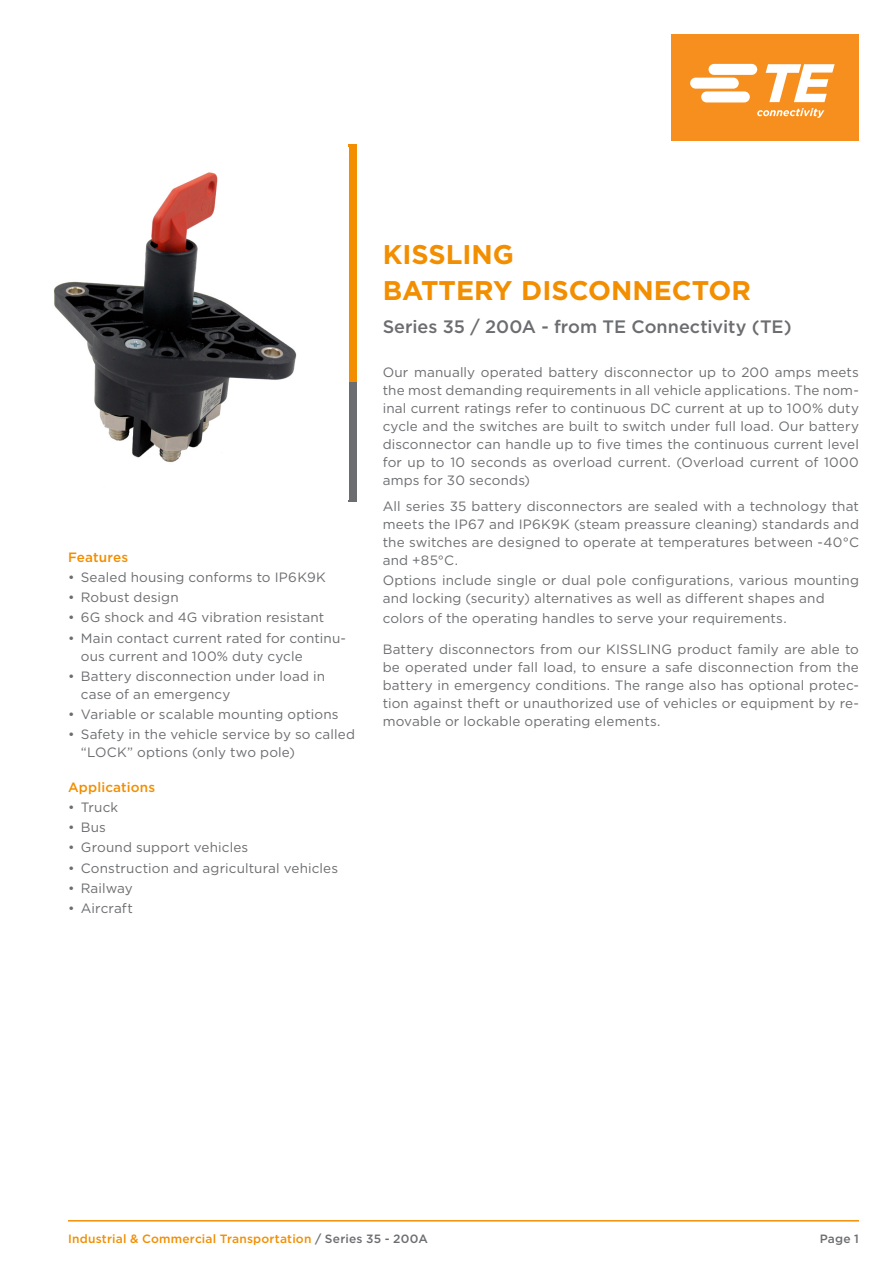
<style>
.page{position:relative;width:893px;height:1263px;background:#fff}
.page>*{position:absolute;margin:0;border:0;box-sizing:border-box;transform-origin:0 0}
.t1{font:700 27px "Gotham";color:#f28e00}
.t2{font:500 18px "Gotham";letter-spacing:-.005em;color:#6c6d70}
.Body_Gray{font:13.5px/18px "Gotham";letter-spacing:.01em;color:#6c6d70}
.Body_Gray-2{font:500 13.5px "Gotham";letter-spacing:.01em;color:#f28e00}
.t3{font:500 12px "Gotham";letter-spacing:.02em;color:#f28e00}
.t4{font:500 12px "Gotham";color:#6c6d70}
.s1{color:#6c6d70}
</style>
<div class="page">
<div style="left:672px;top:34px;width:187px;height:106px;background:#f68f1e"></div>
<svg style="left:690px;top:64px;width:145px;height:54px"></svg>
<hr style="left:68px;top:1220px;width:791px;height:1px;background:#f28e00">
<div style="left:349px;top:145px;width:8px;height:238px;background:#f28e00"></div>
<div style="left:349px;top:383px;width:8px;height:119px;background:#6c6d70"></div>
<img style="left:54px;top:172px;width:243px;height:291px">
<p class="Body_Gray-2" style="left:68px;top:548px;width:62px">Features</p>
<p class="Body_Gray" style="left:68px;top:568px;width:259px">• Sealed housing conforms to IP6K9K</p>
<p class="Body_Gray" style="left:68px;top:588px;width:112px">• Robust design</p>
<p class="Body_Gray" style="left:68px;top:608px;width:258px">• 6G shock and 4G vibration resistant</p>
<p class="Body_Gray" style="left:81px;top:628px;width:267px;text-indent:-13px">• Main contact current rated for continu&shy;ous current and 100% duty cycle</p>
<p class="Body_Gray" style="left:81px;top:667px;width:246px;text-indent:-13px">• Battery disconnection under load in case of an emergency</p>
<p class="Body_Gray" style="left:68px;top:705px;width:272px">• Variable or scalable mounting options</p>
<p class="Body_Gray" style="left:81px;top:725px;width:276px;text-indent:-13px">• Safety in the vehicle service by so called “LOCK” options (only two pole)</p>
<p class="Body_Gray-2" style="left:68px;top:778px;width:89px">Applications</p>
<p class="Body_Gray" style="left:68px;top:798px;width:52px">• Truck</p>
<p class="Body_Gray" style="left:68px;top:818px;width:40px">• Bus</p>
<p class="Body_Gray" style="left:68px;top:838px;width:182px">• Ground support vehicles</p>
<p class="Body_Gray" style="left:68px;top:858px;width:272px">• Construction and agricultural vehicles</p>
<p class="Body_Gray" style="left:68px;top:879px;width:66px">• Railway</p>
<p class="Body_Gray" style="left:68px;top:899px;width:66px">• Aircraft</p>
<p class="t1" style="left:383px;top:236px;width:133px">KISSLING</p>
<p class="t1" style="left:383px;top:272px;width:370px">BATTERY DISCONNECTOR</p>
<p class="t2" style="left:383px;top:315px;width:410px">Series 35 / 200A - from TE Connectivity (TE)</p>
<p class="Body_Gray" style="left:383px;top:362px;width:478px;text-align:justify">Our manually operated battery disconnector up to 200 amps meets the most demanding requirements in all vehicle applications. The nom&shy;inal current ratings refer to continuous DC current at up to 100% duty cycle and the switches are built to switch under full load. Our battery disconnector can handle up to five times the continuous current level for up to 10 seconds as overload current. (Overload current of 1000 amps for 30 seconds)</p>
<p class="Body_Gray" style="left:383px;top:497px;width:478px;text-align:justify">All series 35 battery disconnectors are sealed with a technology that meets the IP67 and IP6K9K (steam preassure cleaning) standards and the switches are designed to operate at temperatures between -40°C and +85°C.</p>
<p class="Body_Gray" style="left:383px;top:571px;width:478px">Options include single or dual pole configurations, various mounting and locking (security) alternatives as well as different shapes and</p>
<p class="Body_Gray" style="left:383px;top:609px;width:405px">colors of the operating handles to serve your requirements.</p>
<p class="Body_Gray" style="left:383px;top:640px;width:478px;text-align:justify">Battery disconnectors from our KISSLING product family are able to be operated under fall load, to ensure a safe disconnection from the battery in emergency conditions. The range also has optional protec&shy;tion against theft or unauthorized use of vehicles or equipment by re&shy;movable or lockable operating elements.</p>
<p class="t3" style="left:68px;top:1231px;width:361px">Industrial &amp; Commercial Transportation <span class="s1">/ Series 35 - 200A</span></p>
<p class="t4" style="left:820px;top:1231px;width:41px">Page 1</p>
</div>
